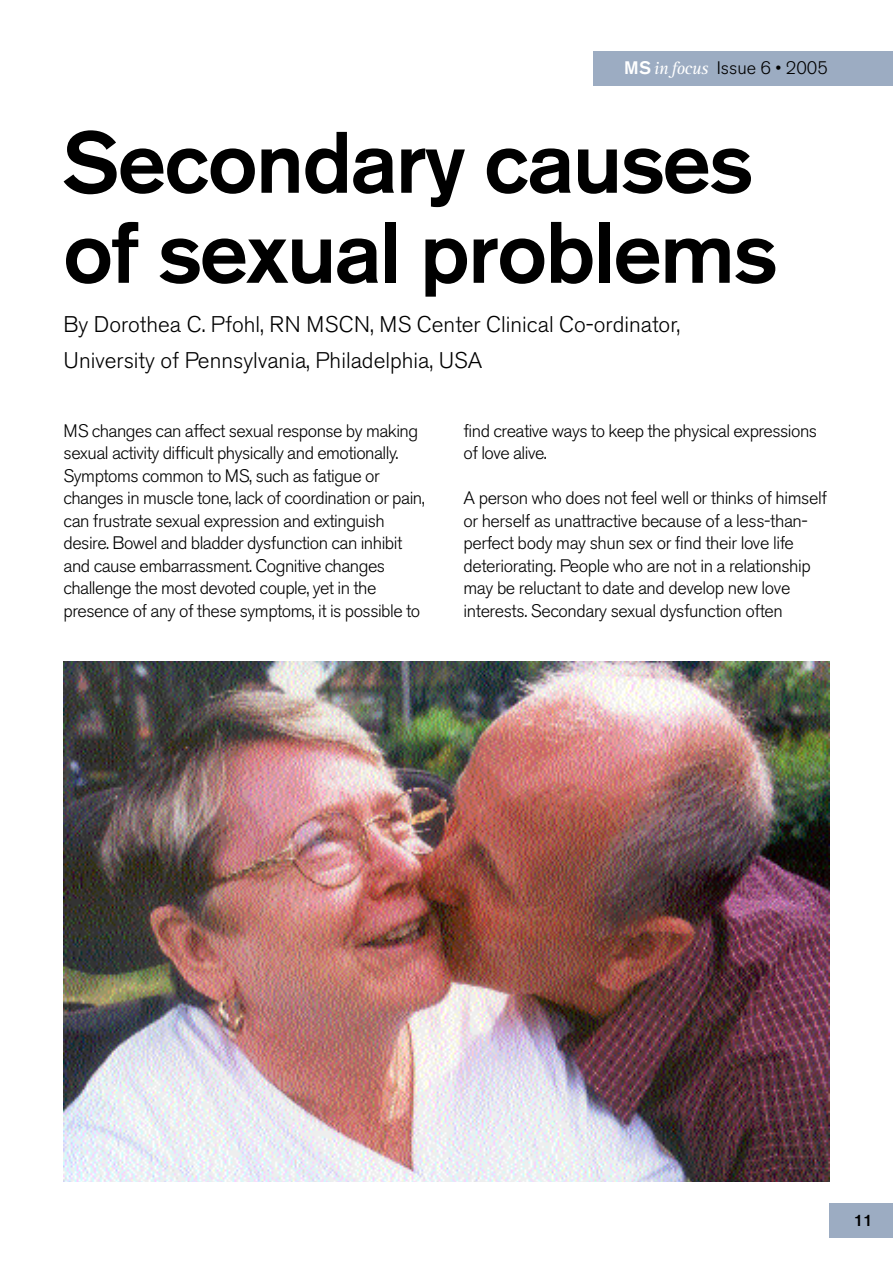
<style>
.page{position:relative;width:893px;height:1263px;background:#fff}
.page>*{position:absolute;margin:0;border:0;box-sizing:border-box;transform-origin:0 0}
.t1{font:700 85.5px/90px "Akzidenz Grotesk";letter-spacing:-.01em;color:#000}
.t2{font:300 22.5px/36px "Akzidenz Grotesk BE";color:#000}
.t3{font:300 18px/22.5px "Akzidenz Grotesk BE";letter-spacing:-.03em;color:#000}
.t4{font:300 18px "Akzidenz Grotesk BE";color:#000}
.t5{font:500 16.5px "Akzidenz Grotesk BE";color:#000}
.s1{font-weight:500;color:#fff}
.s2{font-family:"Rotis Serif";font-weight:400;font-style:italic;color:#fff}
</style>
<div class="page">
<div style="left:829px;top:1204px;width:63px;height:34px;background:#9cacc2"></div>
<div style="left:594px;top:51px;width:298px;height:34px;background:#9cacc2"></div>
<img style="left:64px;top:662px;width:765px;height:520px">
<p class="t4" style="left:624px;top:61px;width:205px"><span class="s1">MS</span><span class="s2">infocus</span> Issue 6 • 2005</p>
<h1 class="t1" style="left:64px;top:124px;width:714px">Secondary causes of sexual problems</h1>
<p class="t2" style="left:64px;top:309px;width:618px">By Dorothea C. Pfohl, RN MSCN, MS Center Clinical Co-ordinator,<br>University of Pennsylvania, Philadelphia, USA</p>
<p class="t3" style="left:64px;top:421px;width:362px">MS changes can affect sexual response by making sexual activity difficult physically and emotionally.<br>Symptoms common to MS, such as fatigue or changes in muscle tone, lack of coordination or pain, can frustrate sexual expression and extinguish desire. Bowel and bladder dysfunction can inhibit and cause embarrassment. Cognitive changes challenge the most devoted couple, yet in the presence of any of these symptoms, it is possible to</p>
<p class="t3" style="left:463px;top:421px;width:355px">find creative ways to keep the physical expressions of love alive.</p>
<p class="t3" style="left:463px;top:489px;width:365px">A person who does not feel well or thinks of himself or herself as unattractive because of a less-than&shy;perfect body may shun sex or find their love life deteriorating. People who are not in a relationship may be reluctant to date and develop new love interests. Secondary sexual dysfunction often</p>
<p class="t5" style="left:854px;top:1215px;width:20px">11</p>
</div>
